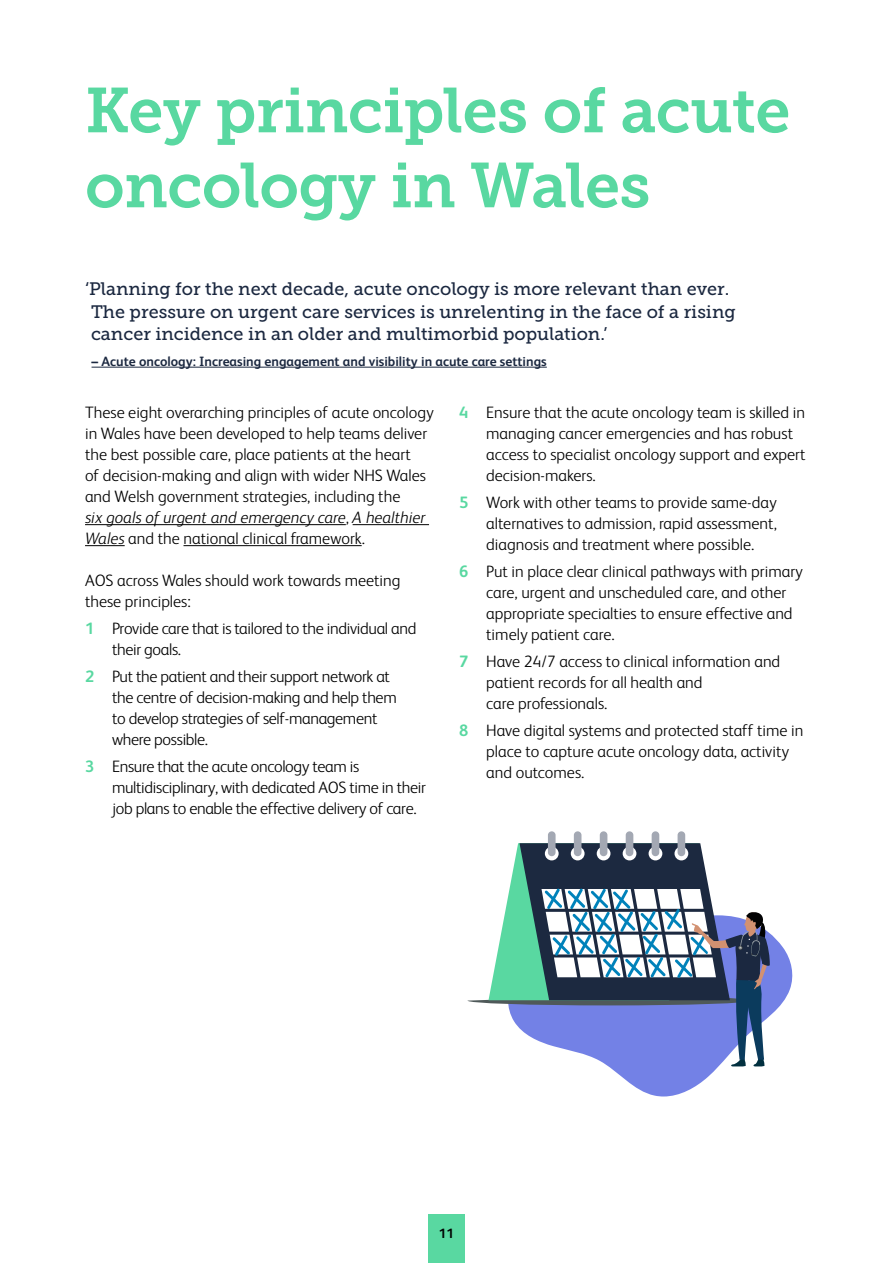
<style>
.page{position:relative;width:893px;height:1263px;background:#fff}
.page>*{position:absolute;margin:0;border:0;box-sizing:border-box;transform-origin:0 0}
.t1{font:63px/75px "Museo Slab 700";letter-spacing:-.01em;color:#59d8a1}
.t2{font:18px/22.5px "Museo Slab 500";color:#1b2840}
.t3{font:300 16.5px/21px "FS Albert";color:#000}
.t4{font:300 16.5px/21px "FS Albert";letter-spacing:-.02em;color:#000}
.t5{font:700 13.5px "FS Albert";color:#1b2840}
.t6{font:700 13.5px "FS Albert";color:#000}
.s1{font-style:italic}
.s2{font-weight:700;color:#59d8a1}
</style>
<div class="page">
<div style="left:428px;top:1214px;width:37px;height:49px;background:#59d8a1"></div>
<svg style="left:608px;top:933px;width:185px;height:163px"></svg>
<div style="left:678px;top:831px;width:7px;height:25px;background:#a3a8b3;border-radius:4px"></div>
<div style="left:652px;top:831px;width:7px;height:25px;background:#a3a8b3;border-radius:4px"></div>
<div style="left:626px;top:831px;width:7px;height:25px;background:#a3a8b3;border-radius:4px"></div>
<div style="left:600px;top:831px;width:7px;height:25px;background:#a3a8b3;border-radius:4px"></div>
<div style="left:574px;top:831px;width:7px;height:25px;background:#a3a8b3;border-radius:4px"></div>
<div style="left:548px;top:831px;width:8px;height:25px;background:#a3a8b3;border-radius:4px"></div>
<hr style="left:85px;top:524px;width:261px;height:1px;background:#000">
<hr style="left:353px;top:524px;width:76px;height:1px;background:#000">
<hr style="left:85px;top:545px;width:40px;height:1px;background:#000">
<hr style="left:183px;top:545px;width:179px;height:1px;background:#000">
<hr style="left:92px;top:367px;width:455px;height:1px;background:#1b2840">
<svg style="left:467px;top:843px;width:303px;height:223px"></svg>
<h1 class="t1" style="left:85px;top:73px;width:707px">Key principles of acute oncology in Wales</h1>
<p class="t2" style="left:91px;top:278px;width:646px;text-indent:-6px">‘Planning for the next decade, acute oncology is more relevant than ever.<br>The pressure on urgent care services is unrelenting in the face of a rising cancer incidence in an older and multimorbid population.’</p>
<p class="t5" style="left:92px;top:353px;width:457px">– Acute oncology: Increasing engagement and visibility in acute care settings</p>
<p class="t3" style="left:85px;top:402px;width:350px">These eight overarching principles of acute oncology in Wales have been developed to help teams deliver the best possible care, place patients at the heart<br>of decision-making and align with wider NHS Wales and Welsh government strategies, including the<br><span class="s1">six goals of urgent and emergency care</span>, <span class="s1">A healthier Wales</span> and the national clinical framework.</p>
<p class="t3" style="left:85px;top:570px;width:317px">AOS across Wales should work towards meeting these principles:</p>
<p class="t4" style="left:112px;top:618px;width:306px;text-indent:-27px"><span class="s2">1</span> Provide care that is tailored to the individual and their goals.</p>
<p class="t4" style="left:112px;top:666px;width:286px;text-indent:-27px"><span class="s2">2</span> Put the patient and their support network at the centre of decision-making and help them to develop strategies of self-management where possible.</p>
<p class="t4" style="left:112px;top:756px;width:315px;text-indent:-27px"><span class="s2">3</span> Ensure that the acute oncology team is multidisciplinary, with dedicated AOS time in their job plans to enable the effective delivery of care.</p>
<p class="t3" style="left:486px;top:402px;width:321px;text-indent:-27px"><span class="s2">4</span> Ensure that the acute oncology team is skilled in managing cancer emergencies and has robust access to specialist oncology support and expert decision-makers.</p>
<p class="t3" style="left:486px;top:492px;width:292px;text-align:justify;text-indent:-27px"><span class="s2">5</span> Work with other teams to provide same-day alternatives to admission, rapid assessment, diagnosis and treatment where possible.</p>
<p class="t3" style="left:486px;top:561px;width:318px;text-indent:-27px"><span class="s2">6</span> Put in place clear clinical pathways with primary care, urgent and unscheduled care, and other appropriate specialties to ensure effective and timely patient care.</p>
<p class="t3" style="left:486px;top:651px;width:296px;text-indent:-27px"><span class="s2">7</span> Have 24/7 access to clinical information and patient records for all health and<br>care professionals.</p>
<p class="t3" style="left:486px;top:720px;width:319px;text-indent:-27px"><span class="s2">8</span> Have digital systems and protected staff time in place to capture acute oncology data, activity and outcomes.</p>
<p class="t6" style="left:439px;top:1226px;width:17px">11</p>
</div>
